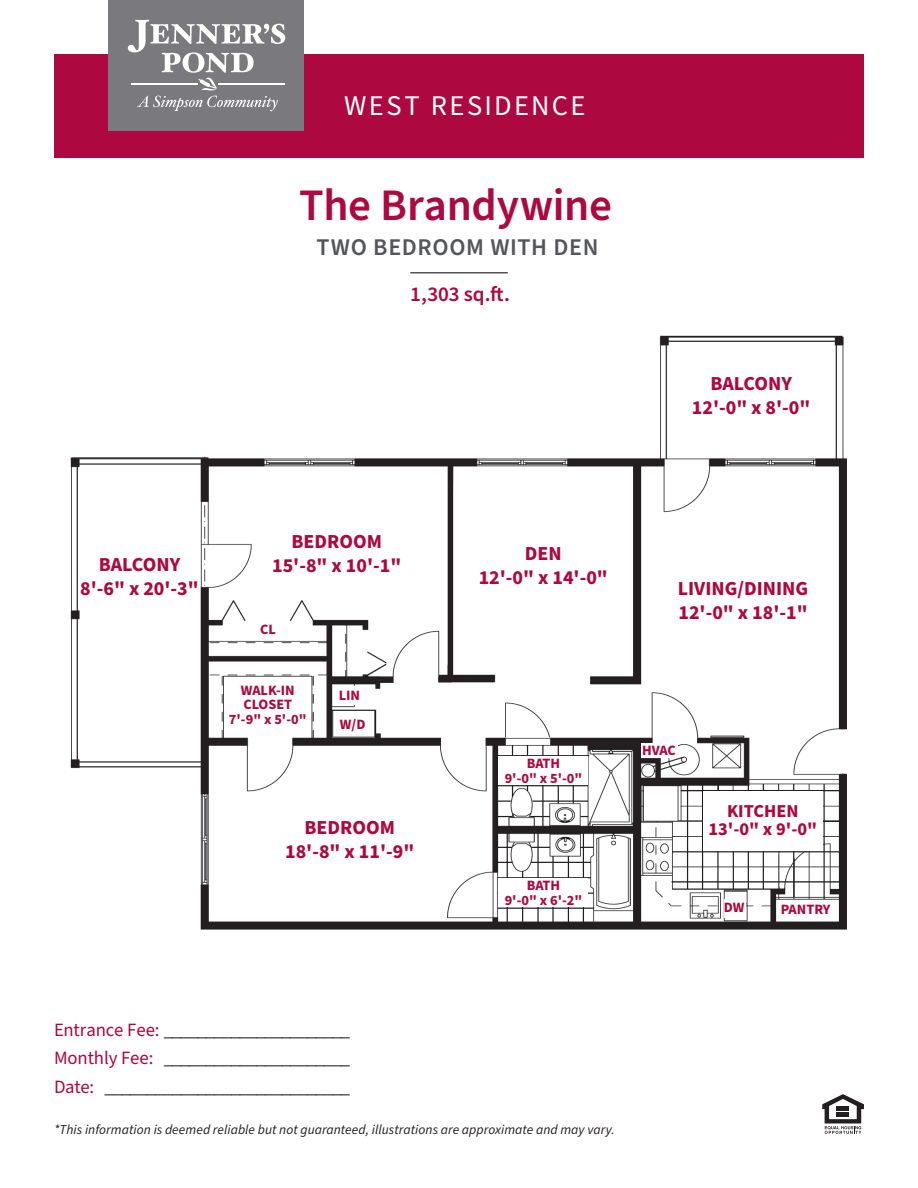
<style>
.page{position:relative;width:918px;height:1188px;background:#fff}
.page>*{position:absolute;margin:0;border:0;box-sizing:border-box;transform-origin:0 0}
.Floorplan_Title{font:600 45px "Source Sans Pro";letter-spacing:-.005em;color:#ad083f}
.Residence_Title{font:28.5px "Source Sans Pro";letter-spacing:.08em;color:#fff}
.Floorplan_Descriptio{font:600 24px "Source Sans Pro";letter-spacing:.025em;color:#54565a}
.Square_Footage{font:600 21px "Source Sans Pro";color:#ad083f}
.t1{font:700 19.95px/23.9px "Source Sans Pro";color:#ad083f;text-align:center}
.t2{font:18.75px/28.5px "Source Sans Pro";letter-spacing:-.01em;color:#231f20;text-align:justify}
.t3{font:700 18.3px/18.3px "Source Sans Pro";color:#ad083f;text-align:center}
.t4{font:700 14.25px/14.2px "Source Sans Pro";color:#ad083f;text-align:center}
.t5{font:italic 13.5px "Source Sans Pro";letter-spacing:.005em;color:#231f20}
.s1{color:#ad083f}
</style>
<div class="page">
<img style="left:70px;top:335px;width:777px;height:595px">
<div style="left:80px;top:546px;width:118px;height:65px;background:#fff"></div>
<div style="left:686px;top:365px;width:131px;height:66px;background:#fff"></div>
<div style="left:652px;top:568px;width:181px;height:62px;background:#fff"></div>
<div style="left:703px;top:792px;width:119px;height:59px;background:#fff"></div>
<div style="left:271px;top:523px;width:131px;height:66px;background:#fff"></div>
<div style="left:284px;top:809px;width:131px;height:65px;background:#fff"></div>
<div style="left:225px;top:682px;width:85px;height:47px;background:#fff"></div>
<div style="left:333px;top:687px;width:31px;height:18px;background:#fff"></div>
<div style="left:252px;top:621px;width:31px;height:18px;background:#fff"></div>
<div style="left:336px;top:715px;width:32px;height:19px;background:#fff"></div>
<div style="left:724px;top:899px;width:22px;height:18px;background:#fff"></div>
<div style="left:641px;top:744px;width:37px;height:14px;background:#fff"></div>
<div style="left:777px;top:901px;width:59px;height:19px;background:#fff"></div>
<div style="left:498px;top:757px;width:89px;height:28px;background:#fff"></div>
<div style="left:498px;top:879px;width:89px;height:28px;background:#fff"></div>
<div style="left:478px;top:535px;width:131px;height:65px;background:#fff"></div>
<hr style="left:410px;top:272px;width:98px;height:2px;background:#54565a">
<div style="left:54px;top:54px;width:810px;height:104px;background:#ad083f"></div>
<svg style="left:822px;top:1094px;width:42px;height:40px"></svg>
<div style="left:836px;top:1106px;width:13px;height:5px;background:#231f20"></div>
<hr style="left:836px;top:1113px;width:13px;height:4px;background:#231f20">
<div style="left:108px;top:0;width:195px;height:131px;background:#7a797d"></div>
<svg style="left:128px;top:20px;width:157px;height:91px"></svg>
<hr style="left:131px;top:84px;width:66px;height:1px;background:#fff">
<hr style="left:218px;top:84px;width:66px;height:1px;background:#fff">
<p class="Residence_Title" style="left:344px;top:87px;width:243px">WEST RESIDENCE</p>
<p class="Floorplan_Title" style="left:299px;top:175px;width:314px">The Brandywine</p>
<p class="Floorplan_Descriptio" style="left:317px;top:231px;width:283px">TWO BEDROOM WITH DEN</p>
<p class="Square_Footage" style="left:410px;top:280px;width:101px">1,303 sq.ft.</p>
<p class="t1" style="left:692px;top:372px;width:120px">BALCONY<br>12'-0" x 8'-0"</p>
<p class="t1" style="left:80px;top:553px;width:120px">BALCONY<br>8'-6" x 20'-3"</p>
<p class="t1" style="left:272px;top:530px;width:131px">BEDROOM<br>15'-8" x 10'-1"</p>
<p class="t4" style="left:260px;top:623px;width:17px">CL</p>
<p class="t4" style="left:229px;top:684px;width:79px">WALK-IN<br>CLOSET<br>7'-9" x 5'-0"</p>
<p class="t4" style="left:339px;top:688px;width:23px">LIN</p>
<p class="t4" style="left:340px;top:717px;width:27px">W/D</p>
<p class="t1" style="left:285px;top:816px;width:131px">BEDROOM<br>18'-8" x 11'-9"</p>
<p class="t1" style="left:479px;top:542px;width:131px">DEN<br>12'-0" x 14'-0"</p>
<p class="t1" style="left:678px;top:577px;width:132px;text-align:left">LIVING/DINING<br>12'-0" x 18'-1"</p>
<p class="t4" style="left:505px;top:757px;width:79px">BATH<br>9'-0" x 5'-0"</p>
<p class="t4" style="left:505px;top:879px;width:79px">BATH<br>9'-0" x 6'-2"</p>
<p class="t4" style="left:642px;top:743px;width:35px">HVAC</p>
<p class="t3" style="left:708px;top:802px;width:110px">KITCHEN<br>13'-0" x 9'-0"</p>
<p class="t4" style="left:724px;top:901px;width:22px">DW</p>
<p class="t4" style="left:781px;top:903px;width:51px">PANTRY</p>
<p class="t2" style="left:54px;top:1016px;width:298px"><span class="s1">Entrance Fee:</span> ______________________ <span class="s1">Monthly Fee:</span> ______________________ <span class="s1">Date:</span> _____________________________</p>
<p class="t5" style="left:54px;top:1120px;width:562px">*This information is deemed reliable but not guaranteed, illustrations are approximate and may vary.</p>
</div>
